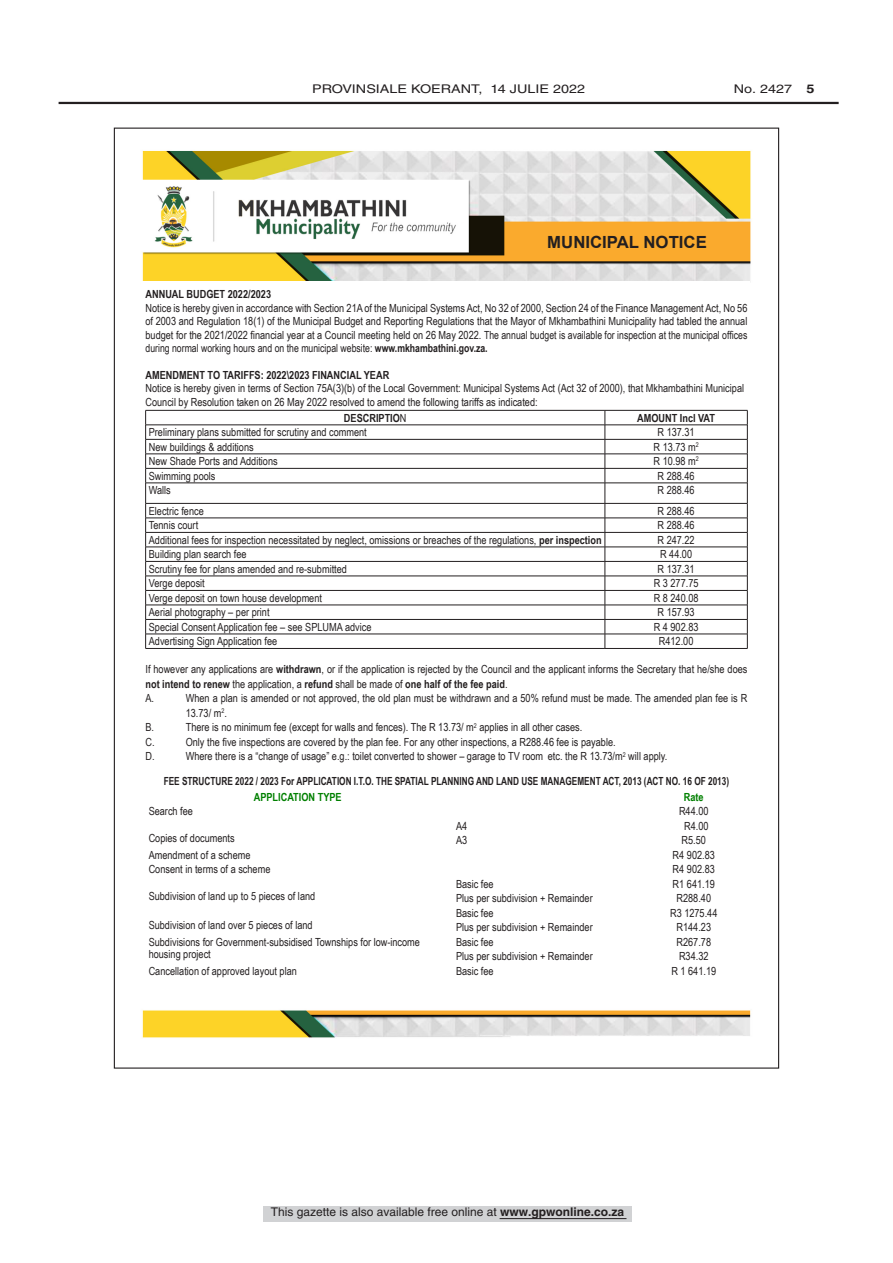
<style>
.page{position:relative;width:893px;height:1263px;background:#fff}
.page>*{position:absolute;margin:0;border:0;box-sizing:border-box;transform-origin:0 0}
.t1{font:700 16.8px "Arial";color:#231f20}
.t2{font:12px "Helvetica LT Std";color:#231f20}
.t3{font:12px "Helvetica LT Std";color:#231f20;scale:1.2 1}
.t4{font:11.25px/13.4px "Arial Narrow";color:#231f20}
.t5{font:700 11.25px/24.6px "Arial Narrow";color:#231f20;scale:.9 1}
.t6{font:700 11.25px "Arial Narrow";color:#231f20}
.t7{font:700 11.25px "Arial Narrow";color:#008000}
.s1{font-weight:700}
.s2{font-weight:400}
</style>
<div class="page">
<div style="left:263px;top:1206px;width:369px;height:16px;background:#d1d2d4"></div>
<hr style="left:500px;top:1218px;width:126px;height:1px;background:#231f20">
<hr style="left:59px;top:102px;width:780px;height:2px;background:#231f20">
<img style="left:142px;top:150px;width:609px;height:888px">
<div style="left:141px;top:282px;width:609px;height:13px;background:#fff"></div>
<svg style="left:605px;top:411px;width:1px;height:237px"></svg>
<hr style="left:145px;top:410px;width:460px;height:1px;background:#231f20">
<hr style="left:605px;top:410px;width:142px;height:1px;background:#231f20">
<hr style="left:145px;top:425px;width:460px;height:1px;background:#231f20">
<hr style="left:605px;top:425px;width:142px;height:1px;background:#231f20">
<hr style="left:145px;top:439px;width:460px;height:1px;background:#231f20">
<hr style="left:605px;top:439px;width:142px;height:1px;background:#231f20">
<hr style="left:145px;top:454px;width:460px;height:1px;background:#231f20">
<hr style="left:605px;top:454px;width:142px;height:1px;background:#231f20">
<hr style="left:145px;top:468px;width:460px;height:1px;background:#231f20">
<hr style="left:605px;top:468px;width:142px;height:1px;background:#231f20">
<hr style="left:145px;top:483px;width:460px;height:1px;background:#231f20">
<hr style="left:605px;top:483px;width:142px;height:1px;background:#231f20">
<hr style="left:145px;top:503px;width:460px;height:1px;background:#231f20">
<hr style="left:605px;top:503px;width:142px;height:1px;background:#231f20">
<hr style="left:145px;top:518px;width:460px;height:1px;background:#231f20">
<hr style="left:605px;top:518px;width:142px;height:1px;background:#231f20">
<hr style="left:145px;top:532px;width:460px;height:1px;background:#231f20">
<hr style="left:605px;top:532px;width:142px;height:1px;background:#231f20">
<hr style="left:145px;top:547px;width:460px;height:1px;background:#231f20">
<hr style="left:605px;top:547px;width:142px;height:1px;background:#231f20">
<hr style="left:145px;top:561px;width:460px;height:1px;background:#231f20">
<hr style="left:605px;top:561px;width:142px;height:1px;background:#231f20">
<hr style="left:145px;top:576px;width:460px;height:1px;background:#231f20">
<hr style="left:605px;top:576px;width:142px;height:1px;background:#231f20">
<hr style="left:145px;top:590px;width:460px;height:1px;background:#231f20">
<hr style="left:605px;top:590px;width:142px;height:1px;background:#231f20">
<hr style="left:145px;top:605px;width:460px;height:1px;background:#231f20">
<hr style="left:605px;top:605px;width:142px;height:1px;background:#231f20">
<hr style="left:145px;top:619px;width:460px;height:1px;background:#231f20">
<hr style="left:605px;top:619px;width:142px;height:1px;background:#231f20">
<hr style="left:145px;top:634px;width:460px;height:1px;background:#231f20">
<svg style="left:145px;top:410px;width:1px;height:238px"></svg>
<hr style="left:605px;top:634px;width:142px;height:1px;background:#231f20">
<svg style="left:747px;top:410px;width:1px;height:238px"></svg>
<hr style="left:145px;top:648px;width:460px;height:1px;background:#231f20">
<hr style="left:605px;top:648px;width:142px;height:1px;background:#231f20">
<p class="t3" style="left:312px;top:82px;width:229px">Provins iale Koerant, 14 Julie 2022</p>
<p class="t3" style="left:734px;top:82px;width:69px">No. 2427 <span class="s1">5</span></p>
<p class="t1" style="left:547px;top:231px;width:161px">MUNICIPAL NOTICE</p>
<p class="t4" style="left:145px;top:287px;width:603px"><span class="s1">ANNUAL BUDGET 2022/2023<br></span>Notice is hereby given in accordance with Section 21A of the Municipal Systems Act, No 32 of 2000, Section 24 of the Finance Management Act, No 56 of 2003 and Regulation 18(1) of the Municipal Budget and Reporting Regulations that the Mayor of Mkhambathini Municipality had tabled the annual budget for the 2021/2022 financial year at a Council meeting held on 26 May 2022. The annual budget is available for inspection at the municipal offices during normal working hours and on the municipal website: <span class="s1">www.mkhambathini.gov.za.</span></p>
<p class="t4" style="left:145px;top:368px;width:600px"><span class="s1">AMENDMENT TO TARIFFS: 2022\2023 FINANCIAL YEAR<br></span>Notice is hereby given in terms of Section 75A(3)(b) of the Local Government: Municipal Systems Act (Act 32 of 2000), that Mkhambathini Municipal<br>Council by Resolution taken on 26 May 2022 resolved to amend the following tariffs as indicated:</p>
<p class="t6" style="left:344px;top:409px;width:64px">DESCRIPTIO<span class="s2">N</span></p>
<p class="t6" style="left:637px;top:409px;width:80px">AMOUNT Incl VAT</p>
<p class="t4" style="left:149px;top:425px;width:219px">Preliminary plans submitted for scrutiny and comment</p>
<p class="t4" style="left:657px;top:425px;width:39px">R 137.31</p>
<p class="t4" style="left:149px;top:440px;width:106px">New buildings &amp; additions</p>
<p class="t4" style="left:653px;top:440px;width:47px">R 13.73 m<sup>2</sup></p>
<p class="t4" style="left:149px;top:454px;width:130px">New Shade Ports and Additions</p>
<p class="t4" style="left:653px;top:454px;width:47px">R 10.98 m<sup>2</sup></p>
<p class="t4" style="left:149px;top:469px;width:68px">Swimming pools</p>
<p class="t4" style="left:657px;top:469px;width:39px">R 288.46</p>
<p class="t4" style="left:149px;top:483px;width:24px">Walls</p>
<p class="t4" style="left:657px;top:483px;width:39px">R 288.46</p>
<p class="t4" style="left:149px;top:504px;width:57px">Electric fence</p>
<p class="t4" style="left:657px;top:504px;width:39px">R 288.46</p>
<p class="t4" style="left:149px;top:518px;width:51px">Tennis court</p>
<p class="t4" style="left:657px;top:518px;width:39px">R 288.46</p>
<p class="t4" style="left:149px;top:533px;width:454px">Additional fees for inspection necessitated by neglect, omissions or breaches of the regulations, <span class="s1">per inspection</span></p>
<p class="t4" style="left:657px;top:533px;width:39px">R 247.22</p>
<p class="t4" style="left:149px;top:547px;width:99px">Building plan search fee</p>
<p class="t4" style="left:660px;top:547px;width:34px">R 44.00</p>
<p class="t4" style="left:149px;top:562px;width:200px">Scrutiny fee for plans amended and re-submitted</p>
<p class="t4" style="left:657px;top:562px;width:39px">R 137.31</p>
<p class="t4" style="left:149px;top:576px;width:58px">Verge deposit</p>
<p class="t4" style="left:654px;top:576px;width:46px">R 3 277.75</p>
<p class="t4" style="left:149px;top:591px;width:175px">Verge deposit on town house development</p>
<p class="t4" style="left:654px;top:591px;width:46px">R 8 240.08</p>
<p class="t4" style="left:149px;top:605px;width:122px">Aerial photography – per print</p>
<p class="t4" style="left:657px;top:605px;width:39px">R 157.93</p>
<p class="t4" style="left:149px;top:620px;width:224px">Special Consent Application fee – see SPLUMA advice</p>
<p class="t4" style="left:654px;top:620px;width:46px">R 4 902.83</p>
<p class="t4" style="left:149px;top:634px;width:130px">Advertising Sign Application fee</p>
<p class="t4" style="left:659px;top:634px;width:36px">R412.00</p>
<p class="t4" style="left:145px;top:661px;width:603px;line-height:14.5px">If however any applications are <span class="s1">withdrawn</span>, or if the application is rejected by the Council and the applicant informs the Secretary that he/she does <span class="s1">not intend to renew</span> the application, a <span class="s1">refund</span> shall be made of <span class="s1">one half of the fee paid</span>.<br>A.</p>
<p class="t4" style="left:186px;top:691px;width:563px;line-height:14.5px">When a plan is amended or not approved, the old plan must be withdrawn and a 50% refund must be made. The amended plan fee is R<br>13.73/ m<sup>2</sup>.</p>
<p class="t4" style="left:145px;top:720px;width:10px">B.</p>
<p class="t4" style="left:186px;top:720px;width:398px">There is no minimum fee (except for walls and fences). The R 13.73/ m<sup>2</sup> applies in all other cases.</p>
<p class="t4" style="left:145px;top:735px;width:11px">C.</p>
<p class="t4" style="left:186px;top:735px;width:431px">Only the five inspections are covered by the plan fee. For any other inspections, a R288.46 fee is payable.</p>
<p class="t4" style="left:145px;top:749px;width:11px">D.</p>
<p class="t5" style="left:164px;top:743px;width:630px;text-indent:22px"><span class="s2">Where there is a “change of usage” e.g.: toilet converted to shower – garage to TV room etc. the R 13.73/m</span><sup>2</sup> <span class="s2">will apply.<br></span>FEE STRUCTURE 2022 / 2023 For APPLICATION I.T.O. THE SPATIAL PLANNING AND LAND USE MANAGEMENT ACT, 2013 (ACT NO. 16 OF 2013)</p>
<p class="t7" style="left:254px;top:788px;width:89px">APPLICATION TYPE</p>
<p class="t7" style="left:684px;top:788px;width:21px">Rate</p>
<p class="t4" style="left:149px;top:804px;width:46px">Search fee</p>
<p class="t4" style="left:679px;top:804px;width:31px">R44.00</p>
<p class="t4" style="left:149px;top:831px;width:88px">Copies of documents</p>
<p class="t4" style="left:456px;top:819px;width:13px">A4</p>
<p class="t4" style="left:684px;top:819px;width:26px">R4.00</p>
<p class="t4" style="left:456px;top:833px;width:13px">A3</p>
<p class="t4" style="left:682px;top:833px;width:26px">R5.50</p>
<p class="t4" style="left:149px;top:848px;width:103px">Amendment of a scheme</p>
<p class="t4" style="left:673px;top:848px;width:44px">R4 902.83</p>
<p class="t4" style="left:149px;top:862px;width:123px">Consent in terms of a scheme</p>
<p class="t4" style="left:673px;top:862px;width:44px">R4 902.83</p>
<p class="t4" style="left:149px;top:889px;width:168px">Subdivision of land up to 5 pieces of land</p>
<p class="t4" style="left:456px;top:877px;width:39px">Basic fee</p>
<p class="t4" style="left:673px;top:877px;width:44px">R1 641.19</p>
<p class="t4" style="left:456px;top:891px;width:138px">Plus per subdivision + Remainder</p>
<p class="t4" style="left:676px;top:891px;width:36px">R288.40</p>
<p class="t4" style="left:149px;top:918px;width:166px">Subdivision of land over 5 pieces of land</p>
<p class="t4" style="left:456px;top:906px;width:39px">Basic fee</p>
<p class="t4" style="left:670px;top:906px;width:49px">R3 1275.44</p>
<p class="t4" style="left:456px;top:920px;width:138px">Plus per subdivision + Remainder</p>
<p class="t4" style="left:676px;top:920px;width:36px">R144.23</p>
<p class="t4" style="left:149px;top:935px;width:273px;line-height:12.3px">Subdivisions for Government-subsidised Townships for low-income housing project</p>
<p class="t4" style="left:456px;top:935px;width:39px">Basic fee</p>
<p class="t4" style="left:676px;top:935px;width:36px">R267.78</p>
<p class="t4" style="left:456px;top:949px;width:138px">Plus per subdivision + Remainder</p>
<p class="t4" style="left:679px;top:949px;width:31px">R34.32</p>
<p class="t4" style="left:149px;top:964px;width:150px">Cancellation of approved layout plan</p>
<p class="t4" style="left:456px;top:964px;width:39px">Basic fee</p>
<p class="t4" style="left:671px;top:964px;width:46px">R 1 641.19</p>
<p class="t2" style="left:271px;top:1204px;width:355px">This gazette is also available free online at <span class="s1">www.gpwonline.co.za</span></p>
</div>
